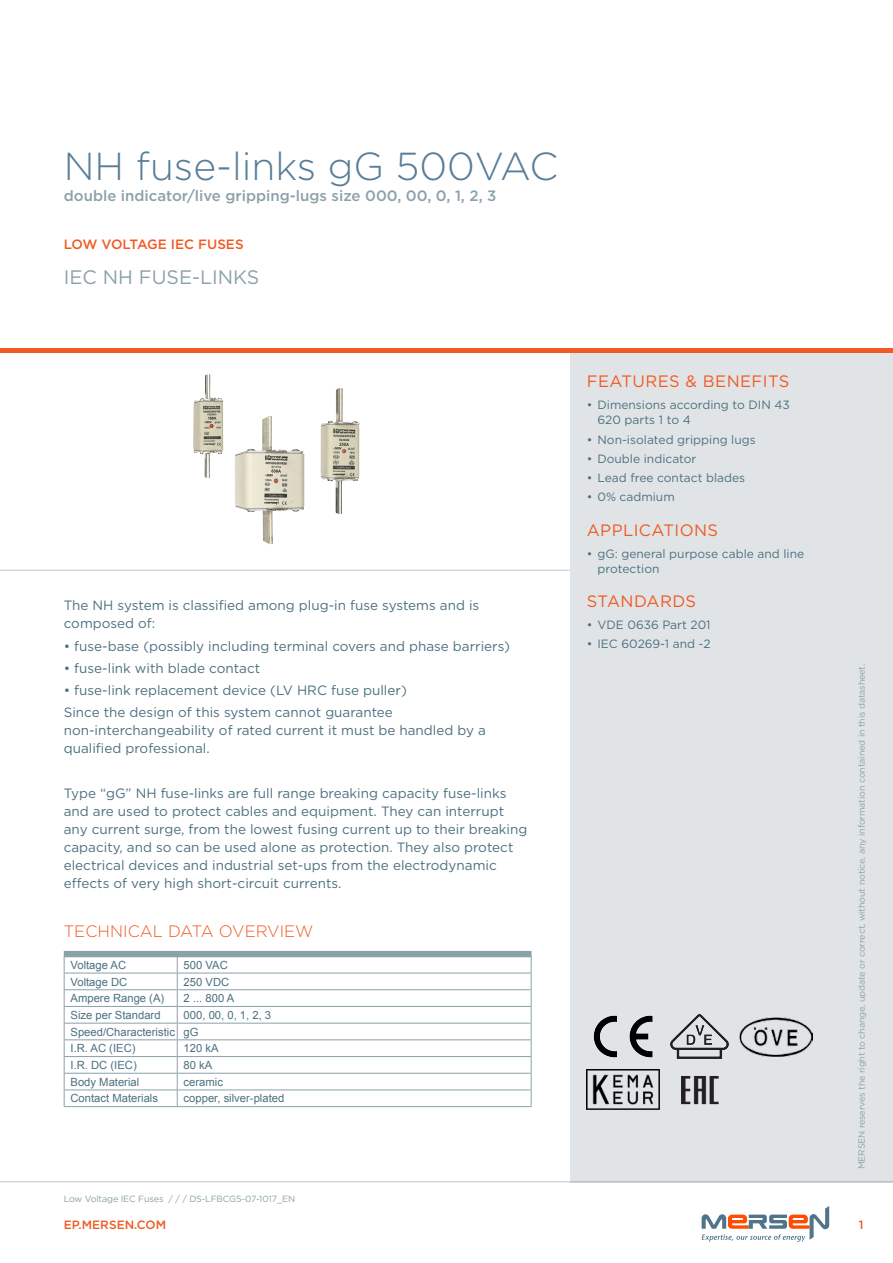
<style>
.page{position:relative;width:893px;height:1263px;background:#fff}
.page>*{position:absolute;margin:0;border:0;box-sizing:border-box;transform-origin:0 0}
.t1{font:300 39px "Gotham";color:#587d98}
.t2{font:19.5px "Gotham";color:#8ba1a9}
.t3{font:16.5px "Gotham";letter-spacing:.025em;color:#f15a22}
.t4{font:300 16.5px "Gotham";color:#f15a22}
.t5{font:500 15px "Gotham";color:#8ba1a9}
.t6{font:13.5px/18px "Gotham";color:#4c7080}
.t7{font:500 13.5px "Gotham";color:#f15a22}
.t8{font:12px/15px "Gotham";color:#4c7080}
.t9{font:500 12px "Gotham";color:#f15a22}
.t10{font:11.25px/16.6px "Arial";color:#4c7080}
.t11{font:9px "Gotham";letter-spacing:-.015em;color:#8ba1a9}
</style>
<div class="page">
<hr style="left:0;top:1181px;width:893px;height:1px;background:#bec8cd">
<div style="left:570px;top:353px;width:323px;height:829px;background:#e1e4e7"></div>
<hr style="left:0;top:349px;width:893px;height:4px;background:#f15a22">
<hr style="left:0;top:570px;width:570px;height:1px;background:#bec8cd">
<svg style="left:702px;top:1206px;width:127px;height:36px"></svg>
<div style="left:64px;top:951px;width:467px;height:6px;background:#8ba1a9"></div>
<hr style="left:64px;top:973px;width:113px;height:1px;background:#8ba1a9">
<hr style="left:177px;top:973px;width:354px;height:1px;background:#8ba1a9">
<hr style="left:64px;top:989px;width:113px;height:1px;background:#8ba1a9">
<hr style="left:177px;top:989px;width:354px;height:1px;background:#8ba1a9">
<hr style="left:64px;top:1006px;width:113px;height:1px;background:#8ba1a9">
<hr style="left:177px;top:1006px;width:354px;height:1px;background:#8ba1a9">
<hr style="left:64px;top:1023px;width:113px;height:1px;background:#8ba1a9">
<hr style="left:177px;top:1023px;width:354px;height:1px;background:#8ba1a9">
<hr style="left:64px;top:1039px;width:113px;height:1px;background:#8ba1a9">
<hr style="left:177px;top:1039px;width:354px;height:1px;background:#8ba1a9">
<hr style="left:64px;top:1056px;width:113px;height:1px;background:#8ba1a9">
<hr style="left:177px;top:1056px;width:354px;height:1px;background:#8ba1a9">
<hr style="left:64px;top:1073px;width:113px;height:1px;background:#8ba1a9">
<hr style="left:177px;top:1073px;width:354px;height:1px;background:#8ba1a9">
<hr style="left:64px;top:1089px;width:113px;height:1px;background:#8ba1a9">
<svg style="left:64px;top:957px;width:1px;height:149px"></svg>
<hr style="left:64px;top:1106px;width:113px;height:1px;background:#8ba1a9">
<hr style="left:177px;top:1089px;width:354px;height:1px;background:#8ba1a9">
<svg style="left:177px;top:957px;width:1px;height:149px"></svg>
<svg style="left:531px;top:957px;width:1px;height:149px"></svg>
<hr style="left:177px;top:1106px;width:354px;height:1px;background:#8ba1a9">
<img style="left:193px;top:374px;width:167px;height:168px">
<img style="left:593px;top:1015px;width:60px;height:43px">
<img style="left:740px;top:1017px;width:72px;height:39px">
<img style="left:681px;top:1076px;width:38px;height:29px">
<img style="left:671px;top:1014px;width:57px;height:45px">
<img style="left:587px;top:1069px;width:72px;height:41px">
<h1 class="t1" style="left:64px;top:142px;width:496px">NH fuse-links gG 500VAC</h1>
<p class="t5" style="left:64px;top:186px;width:434px">double indicator/live gripping-lugs size 000, 00, 0, 1, 2, 3</p>
<p class="t7" style="left:64px;top:235px;width:181px">LOW VOLTAGE IEC FUSES</p>
<h2 class="t2" style="left:64px;top:264px;width:197px">IEC NH FUSE-LINKS</h2>
<p class="t6" style="left:64px;top:596px;width:417px">The NH system is classified among plug-in fuse systems and is composed of:</p>
<p class="t6" style="left:64px;top:637px;width:448px">• fuse-base (possibly including terminal covers and phase barriers)</p>
<p class="t6" style="left:64px;top:659px;width:198px">• fuse-link with blade contact</p>
<p class="t6" style="left:64px;top:679px;width:345px;line-height:22.2px">• fuse-link replacement device (LV HRC fuse puller)<br>Since the design of this system cannot guarantee</p>
<p class="t6" style="left:64px;top:721px;width:424px">non-interchangeability of rated current it must be handled by a qualified professional.</p>
<p class="t6" style="left:64px;top:784px;width:465px">Type “gG” NH fuse-links are full range breaking capacity fuse-links and are used to protect cables and equipment. They can interrupt any current surge, from the lowest fusing current up to their breaking capacity, and so can be used alone as protection. They also protect electrical devices and industrial set-ups from the electrodynamic effects of very high short-circuit currents.</p>
<p class="t4" style="left:64px;top:921px;width:251px">TECHNICAL DATA OVERVIEW</p>
<p class="t10" style="left:71px;top:957px;width:57px">Voltage AC</p>
<p class="t10" style="left:184px;top:957px;width:46px">500 VAC</p>
<p class="t10" style="left:71px;top:973px;width:58px">Voltage DC</p>
<p class="t10" style="left:184px;top:973px;width:47px">250 VDC</p>
<p class="t10" style="left:71px;top:990px;width:95px">Ampere Range (A)</p>
<p class="t10" style="left:184px;top:990px;width:52px">2 ... 800 A</p>
<p class="t10" style="left:71px;top:1007px;width:92px">Size per Standard</p>
<p class="t10" style="left:71px;top:1007px;width:202px;text-indent:113px">000, 00, 0, 1, 2, 3<br>Speed/Characteristic gG<br>I.R. AC (IEC)</p>
<p class="t10" style="left:184px;top:1040px;width:37px">120 kA</p>
<p class="t10" style="left:71px;top:1057px;width:68px">I.R. DC (IEC)</p>
<p class="t10" style="left:184px;top:1057px;width:30px">80 kA</p>
<p class="t10" style="left:71px;top:1073px;width:70px">Body Material</p>
<p class="t10" style="left:184px;top:1073px;width:41px">ceramic</p>
<p class="t10" style="left:71px;top:1090px;width:89px">Contact Materials</p>
<p class="t10" style="left:184px;top:1090px;width:102px">copper, silver-plated</p>
<p class="t3" style="left:587px;top:371px;width:204px">FEATURES &amp; BENEFITS</p>
<p class="t8" style="left:597px;top:397px;width:194px;text-indent:-11px">• Dimensions according to DIN 43<br>620 parts 1 to 4</p>
<p class="t8" style="left:587px;top:432px;width:170px">• Non-isolated gripping lugs</p>
<p class="t8" style="left:587px;top:451px;width:111px">• Double indicator</p>
<p class="t8" style="left:587px;top:470px;width:160px">• Lead free contact blades</p>
<p class="t8" style="left:587px;top:489px;width:89px">• 0% cadmium</p>
<p class="t3" style="left:587px;top:519px;width:133px">APPLICATIONS</p>
<p class="t8" style="left:597px;top:546px;width:208px;text-indent:-11px">• gG: general purpose cable and line protection</p>
<p class="t3" style="left:587px;top:591px;width:111px">STANDARDS</p>
<p class="t8" style="left:587px;top:617px;width:125px">• VDE 0636 Part 201</p>
<p class="t8" style="left:587px;top:636px;width:125px">• IEC 60269-1 and -2</p>
<p class="t11" style="left:856px;top:1169px;width:507px;rotate:-90deg">MERSEN reserves the right to change, update or correct, without notice, any information contained in this datasheet.</p>
<p class="t11" style="left:64px;top:1193px;width:233px">Low Voltage IEC Fuses / / / DS-LFBCG5-07-1017_EN</p>
<p class="t9" style="left:64px;top:1217px;width:104px">EP.MERSEN.COM</p>
<p class="t9" style="left:859px;top:1217px;width:6px">1</p>
</div>
